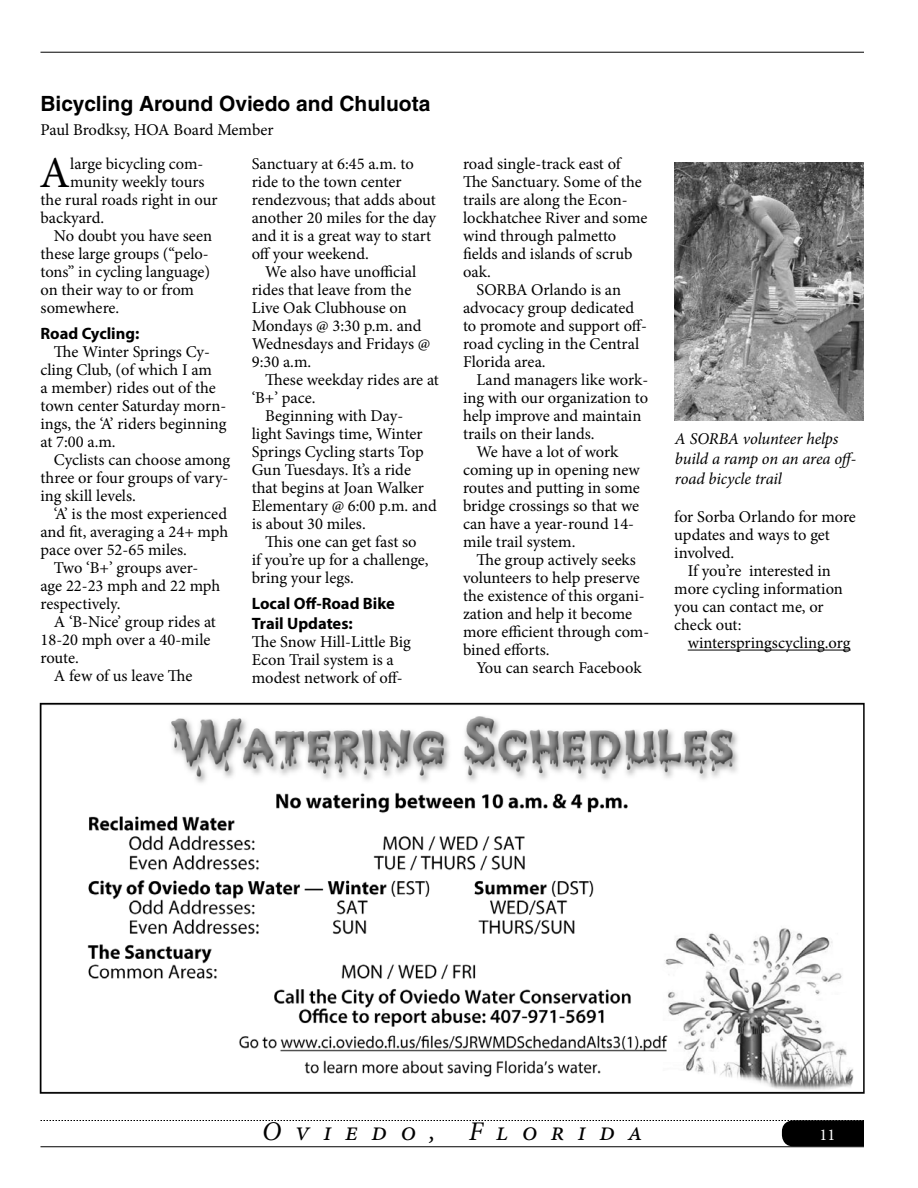
<style>
.page{position:relative;width:918px;height:1188px;background:#fff}
.page>*{position:absolute;margin:0;border:0;box-sizing:border-box;transform-origin:0 0}
.t1{font:44.25px "Minion Pro";color:#000}
.t2{font:italic 27px "Minion Pro";letter-spacing:.5em;color:#000}
.t3{font:700 21px "Helvetica";color:#000}
.t4{font:16.5px/18px "Minion Pro";letter-spacing:-.005em;color:#000}
.t5{font:italic 16.5px/19.8px "Minion Pro";letter-spacing:-.01em;color:#000}
.t6{font:700 16.5px/19.8px "Myriad Pro";color:#000}
.t7{font:16.5px "Minion Pro";color:#fff}
</style>
<div class="page">
<hr style="left:41px;top:52px;width:823px;height:1px;background:#000">
<svg style="left:40px;top:1120px;width:824px;height:27px"></svg>
<hr style="left:688px;top:650px;width:163px;height:1px;background:#000">
<img style="left:674px;top:162px;width:190px;height:259px">
<img style="left:87px;top:716px;width:767px;height:374px">
<div style="left:40px;top:703px;width:825px;height:391px;border:2px solid #000"></div>
<p class="t3" style="left:40px;top:91px;width:391px">Bicycling Around Oviedo and Chuluota</p>
<p class="t4" style="left:40px;top:121px;width:235px">Paul Brodksy, HOA Board Member</p>
<h1 class="t1" style="left:40px;top:143px;width:32px">A</h1>
<p class="t4" style="left:70px;top:154px;width:135px">large bicycling com-</p>
<p class="t4" style="left:70px;top:172px;width:136px">munity weekly tours</p>
<p class="t4" style="left:40px;top:190px;width:179px">the rural roads right in our</p>
<p class="t4" style="left:40px;top:208px;width:65px">backyard.</p>
<p class="t4" style="left:54px;top:226px;width:160px">No doubt you have seen</p>
<p class="t4" style="left:40px;top:244px;width:170px">these large groups (“pelo-</p>
<p class="t4" style="left:40px;top:262px;width:171px">tons” in cycling language)</p>
<p class="t4" style="left:40px;top:280px;width:155px">on their way to or from</p>
<p class="t4" style="left:40px;top:298px;width:80px">somewhere.</p>
<p class="t6" style="left:40px;top:323px;width:100px">Road Cycling:</p>
<p class="t4" style="left:40px;top:343px;width:187px;text-indent:13px">The Winter Springs Cy&shy;cling Club, (of which I am<br>a member) rides out of the town center Saturday morn&shy;ings, the ‘A’ riders beginning at 7:00 a.m.</p>
<p class="t4" style="left:40px;top:451px;width:191px;text-align:justify;text-indent:13px">Cyclists can choose among three or four groups of vary&shy;ing skill levels.</p>
<p class="t4" style="left:54px;top:505px;width:175px">‘A’ is the most experienced</p>
<p class="t4" style="left:40px;top:523px;width:189px">and fit, averaging a 24+ mph</p>
<p class="t4" style="left:40px;top:541px;width:148px">pace over 52-65 miles.</p>
<p class="t4" style="left:54px;top:559px;width:146px">Two ‘B+’ groups aver-</p>
<p class="t4" style="left:40px;top:577px;width:181px">age 22-23 mph and 22 mph</p>
<p class="t4" style="left:40px;top:595px;width:81px">respectively.</p>
<p class="t4" style="left:54px;top:613px;width:163px">A ‘B-Nice’ group rides at</p>
<p class="t4" style="left:40px;top:631px;width:172px">18-20 mph over a 40-mile</p>
<p class="t4" style="left:40px;top:649px;width:40px">route.</p>
<p class="t4" style="left:54px;top:667px;width:140px">A few of us leave The</p>
<p class="t4" style="left:252px;top:154px;width:186px">Sanctuary at 6:45 a.m. to ride to the town center rendezvous; that adds about another 20 miles for the day and it is a great way to start off your weekend.</p>
<p class="t4" style="left:252px;top:262px;width:180px;text-indent:13px">We also have unofficial rides that leave from the<br>Live Oak Clubhouse on<br>Mondays @ 3:30 p.m. and<br>Wednesdays and Fridays @<br>9:30 a.m.</p>
<p class="t4" style="left:265px;top:370px;width:175px">These weekday rides are at</p>
<p class="t4" style="left:252px;top:388px;width:65px">‘B+’ pace.</p>
<p class="t4" style="left:265px;top:406px;width:139px">Beginning with Day-</p>
<p class="t4" style="left:252px;top:424px;width:173px">light Savings time, Winter</p>
<p class="t4" style="left:252px;top:442px;width:173px">Springs Cycling starts Top</p>
<p class="t4" style="left:252px;top:460px;width:161px">Gun Tuesdays. It’s a ride</p>
<p class="t4" style="left:252px;top:478px;width:174px">that begins at Joan Walker</p>
<p class="t4" style="left:252px;top:496px;width:187px">Elementary @ 6:00 p.m. and</p>
<p class="t4" style="left:252px;top:514px;width:115px">is about 30 miles.</p>
<p class="t4" style="left:265px;top:532px;width:153px">This one can get fast so</p>
<p class="t4" style="left:252px;top:550px;width:178px">if you’re up for a challenge,</p>
<p class="t4" style="left:252px;top:568px;width:104px">bring your legs.</p>
<p class="t6" style="left:252px;top:593px;width:145px">Local Off-Road Bike<br>Trail Updates:</p>
<p class="t4" style="left:252px;top:633px;width:161px">The Snow Hill-Little Big<br>Econ Trail system is a modest network of off-</p>
<p class="t4" style="left:463px;top:154px;width:159px">road single-track east of</p>
<p class="t4" style="left:463px;top:172px;width:180px">The Sanctuary. Some of the</p>
<p class="t4" style="left:463px;top:190px;width:166px">trails are along the Econ-</p>
<p class="t4" style="left:463px;top:208px;width:186px">lockhatchee River and some</p>
<p class="t4" style="left:463px;top:226px;width:155px">wind through palmetto</p>
<p class="t4" style="left:463px;top:244px;width:171px">fields and islands of scrub</p>
<p class="t4" style="left:463px;top:262px;width:29px">oak.</p>
<p class="t4" style="left:477px;top:280px;width:146px">SORBA Orlando is an</p>
<p class="t4" style="left:463px;top:298px;width:173px">advocacy group dedicated</p>
<p class="t4" style="left:463px;top:316px;width:185px">to promote and support off-</p>
<p class="t4" style="left:463px;top:334px;width:178px">road cycling in the Central</p>
<p class="t4" style="left:463px;top:352px;width:84px">Florida area.</p>
<p class="t4" style="left:477px;top:370px;width:173px">Land managers like work-</p>
<p class="t4" style="left:463px;top:388px;width:187px">ing with our organization to</p>
<p class="t4" style="left:463px;top:406px;width:180px">help improve and maintain</p>
<p class="t4" style="left:463px;top:424px;width:133px">trails on their lands.</p>
<p class="t4" style="left:477px;top:442px;width:143px">We have a lot of work</p>
<p class="t4" style="left:463px;top:460px;width:178px">coming up in opening new</p>
<p class="t4" style="left:463px;top:478px;width:178px">routes and putting in some</p>
<p class="t4" style="left:463px;top:496px;width:178px">bridge crossings so that we</p>
<p class="t4" style="left:463px;top:514px;width:173px">can have a year-round 14-</p>
<p class="t4" style="left:463px;top:532px;width:114px">mile trail system.</p>
<p class="t4" style="left:477px;top:550px;width:161px">The group actively seeks</p>
<p class="t4" style="left:463px;top:568px;width:178px">volunteers to help preserve</p>
<p class="t4" style="left:463px;top:586px;width:183px">the existence of this organi-</p>
<p class="t4" style="left:463px;top:604px;width:171px">zation and help it become</p>
<p class="t4" style="left:463px;top:622px;width:188px">more efficient through com-</p>
<p class="t4" style="left:463px;top:640px;width:88px">bined efforts.</p>
<p class="t4" style="left:477px;top:658px;width:166px">You can search Facebook</p>
<p class="t5" style="left:675px;top:429px;width:183px">A SORBA volunteer helps build a ramp on an area off&shy;road bicycle trail</p>
<p class="t4" style="left:674px;top:508px;width:183px">for Sorba Orlando for more</p>
<p class="t4" style="left:674px;top:526px;width:157px">updates and ways to get</p>
<p class="t4" style="left:674px;top:544px;width:61px">involved.</p>
<p class="t4" style="left:688px;top:562px;width:145px">If you’re interested in</p>
<p class="t4" style="left:674px;top:580px;width:170px">more cycling information</p>
<p class="t4" style="left:674px;top:598px;width:151px">you can contact me, or</p>
<p class="t4" style="left:674px;top:616px;width:69px">check out:</p>
<p class="t4" style="left:688px;top:634px;width:164px">winterspringscycling.org</p>
<h2 class="t2" style="left:262px;top:1113px;width:382px">Oviedo, Florida</h2>
<p class="t7" style="left:820px;top:1123px;width:17px">11</p>
</div>
